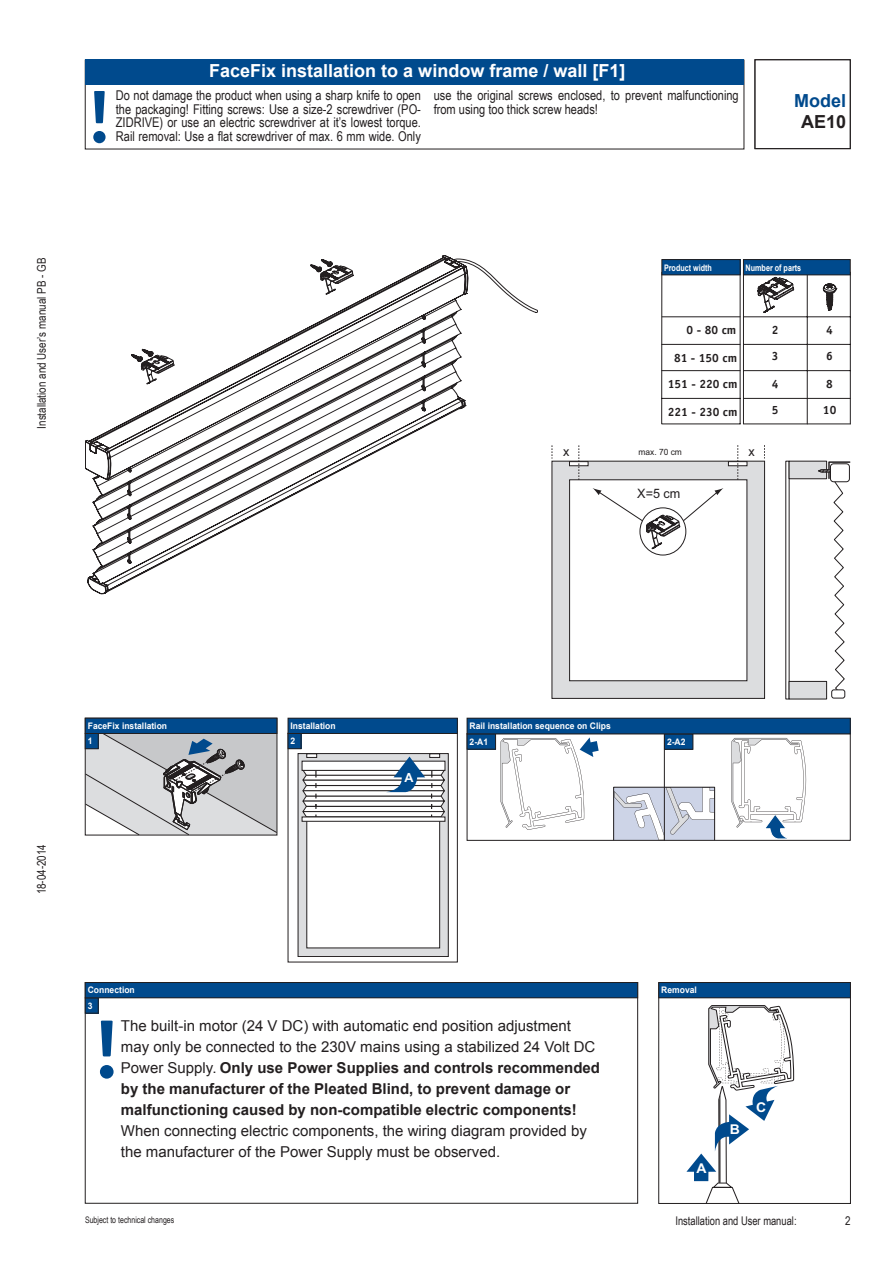
<style>
.page{position:relative;width:893px;height:1263px;background:#fff}
.page>*{position:absolute;margin:0;border:0;box-sizing:border-box;transform-origin:0 0}
.Installation_Header{font:700 18px "Arial";color:#fff}
.Model{font:700 18px "Arial";color:#004a8d}
.Producttype{font:700 18px "Arial";color:#231f20}
.t1{font:15px/21px "Arial";color:#231f20}
.Bediening{font:13.5px/13.5px "Arial Narrow";color:#231f20}
.t2{font:700 13.5px "Arial";color:#fff;scale:1.04 1}
.t3{font:12.9px "Arial";color:#231f20}
.t4{font:700 12.6px "Arial";color:#fff}
.t5{font:700 12px "Officina Sans";color:#231f20}
.Sub_Header{font:12px "Arial Narrow";color:#231f20}
.Sub_Header-2{font:12px "Arial Narrow";color:#231f20;scale:.95 1}
.DatePage{font:12px "Arial Narrow";color:#231f20}
.Footnote{font:12px "Arial Narrow";color:#231f20}
.Sub_Header-3{font:700 9px "Arial";color:#fff;scale:.95 1}
.Sub_Header-4{font:9px "Arial Narrow";color:#231f20;scale:.95 1}
.KopKlein{font:700 9px "Arial";color:#fff;scale:.8 1}
.t6{font:8.7px "Arial";color:#231f20}
.s1{font-weight:700}
</style>
<div class="page">
<div style="left:85px;top:60px;width:659px;height:25px;background:#004a8d"></div>
<svg style="left:93px;top:91px;width:13px;height:52px"></svg>
<svg style="left:85px;top:255px;width:382px;height:339px"></svg>
<svg style="left:453px;top:258px;width:85px;height:55px"></svg>
<div style="left:552px;top:461px;width:213px;height:238px;background:#dcdddf;border:1px solid #231f20"></div>
<div style="left:569px;top:479px;width:178px;height:202px;background:#fff;border:1px solid #231f20"></div>
<svg style="left:569px;top:461px;width:19px;height:5px"></svg>
<svg style="left:728px;top:461px;width:19px;height:5px"></svg>
<svg style="left:579px;top:445px;width:1px;height:35px"></svg>
<svg style="left:737px;top:445px;width:1px;height:35px"></svg>
<svg style="left:592px;top:488px;width:131px;height:61px"></svg>
<div style="left:831px;top:690px;width:14px;height:8px;border:1px solid #231f20;border-radius:2px"></div>
<div style="left:789px;top:681px;width:38px;height:18px;background:#dcdddf"></div>
<div style="left:789px;top:681px;width:38px;height:18px;border:1px solid #231f20"></div>
<div style="left:789px;top:461px;width:38px;height:18px;background:#dcdddf;border:1px solid #231f20"></div>
<svg style="left:817px;top:461px;width:33px;height:233px"></svg>
<svg style="left:87px;top:734px;width:188px;height:99px;background:#c1c3c5"></svg>
<svg style="left:686px;top:1005px;width:108px;height:196px"></svg>
<div style="left:658px;top:982px;width:193px;height:221px;border:1px solid #231f20"></div>
<div style="left:659px;top:982px;width:191px;height:16px;background:#004a8d"></div>
<div style="left:658px;top:982px;width:193px;height:16px;border:1px solid #231f20"></div>
<svg style="left:661px;top:272px;width:189px;height:152px"></svg>
<div style="left:85px;top:733px;width:13px;height:16px;background:#004a8d"></div>
<div style="left:85px;top:733px;width:13px;height:16px;border:1px solid #231f20"></div>
<div style="left:85px;top:718px;width:192px;height:15px;background:#004a8d"></div>
<div style="left:85px;top:718px;width:192px;height:16px;border:1px solid #231f20"></div>
<div style="left:298px;top:753px;width:150px;height:203px;background:#dcdddf"></div>
<div style="left:298px;top:753px;width:150px;height:204px;border:1px solid #231f20"></div>
<div style="left:306px;top:762px;width:134px;height:186px;background:#fff;border:1px solid #231f20"></div>
<div style="left:306px;top:753px;width:11px;height:5px;border:1px solid #231f20"></div>
<div style="left:429px;top:753px;width:11px;height:5px;border:1px solid #231f20"></div>
<svg style="left:302px;top:754px;width:143px;height:63px"></svg>
<svg style="left:302px;top:817px;width:143px;height:4px"></svg>
<div style="left:288px;top:733px;width:170px;height:229px;border:1px solid #231f20"></div>
<div style="left:288px;top:733px;width:13px;height:16px;background:#004a8d"></div>
<div style="left:288px;top:733px;width:13px;height:16px;border:1px solid #231f20"></div>
<div style="left:288px;top:718px;width:169px;height:15px;background:#004a8d"></div>
<div style="left:288px;top:718px;width:170px;height:16px;border:1px solid #231f20"></div>
<svg style="left:615px;top:789px;width:98px;height:49px"></svg>
<div style="left:613px;top:787px;width:102px;height:53px;border:1px solid #231f20"></div>
<svg style="left:731px;top:738px;width:75px;height:100px"></svg>
<svg style="left:501px;top:737px;width:98px;height:93px"></svg>
<hr style="left:664px;top:734px;width:1px;height:106px;background:#231f20">
<div style="left:467px;top:734px;width:29px;height:15px;background:#004a8d"></div>
<div style="left:467px;top:734px;width:29px;height:15px;border:1px solid #231f20"></div>
<div style="left:664px;top:734px;width:29px;height:15px;background:#004a8d"></div>
<div style="left:664px;top:734px;width:29px;height:15px;border:1px solid #231f20"></div>
<div style="left:467px;top:718px;width:383px;height:16px;background:#004a8d"></div>
<div style="left:467px;top:718px;width:383px;height:16px;border:1px solid #231f20"></div>
<div style="left:85px;top:998px;width:13px;height:15px;background:#004a8d"></div>
<div style="left:85px;top:998px;width:13px;height:15px;border:1px solid #231f20"></div>
<div style="left:85px;top:982px;width:553px;height:16px;background:#004a8d"></div>
<div style="left:85px;top:982px;width:553px;height:16px;border:1px solid #231f20"></div>
<svg style="left:100px;top:1020px;width:14px;height:59px"></svg>
<div style="left:743px;top:260px;width:107px;height:15px;background:#004a8d"></div>
<div style="left:743px;top:259px;width:107px;height:16px;border:1px solid #231f20"></div>
<div style="left:662px;top:260px;width:78px;height:15px;background:#004a8d"></div>
<div style="left:662px;top:259px;width:78px;height:16px;border:1px solid #231f20"></div>
<p class="Sub_Header" style="left:33px;top:429px;width:172px;rotate:-90deg">Installation and User’s manual PB - GB</p>
<p class="Installation_Header" style="left:209px;top:59px;width:418px">FaceFix installation to a window frame / wall [F1]</p>
<p class="Bediening" style="left:116px;top:88px;width:307px">Do not damage the product when using a sharp knife to open the packaging! Fitting screws: Use a size-2 screwdriver (PO-ZIDRIVE) or use an electric screwdriver at it’s lowest torque.<br>Rail removal: Use a flat screwdriver of max. 6 mm wide. Only</p>
<p class="Bediening" style="left:434px;top:88px;width:307px">use the original screws enclosed, to prevent malfunctioning from using too thick screw heads!</p>
<p class="Model" style="left:794px;top:88px;width:54px">Model</p>
<p class="Producttype" style="left:801px;top:110px;width:47px">AE10</p>
<p class="KopKlein" style="left:664px;top:261px;width:62px">Product width</p>
<p class="KopKlein" style="left:746px;top:261px;width:71px">Number of parts</p>
<p class="t5" style="left:687px;top:322px;width:51px">0 - 80 cm</p>
<p class="t5" style="left:674px;top:350px;width:64px">81 - 150 cm</p>
<p class="t5" style="left:668px;top:376px;width:71px">151 - 220 cm</p>
<p class="t5" style="left:668px;top:404px;width:71px">221 - 230 cm</p>
<p class="t6" style="left:638px;top:446px;width:45px">max. 70 cm</p>
<p class="t3" style="left:563px;top:443px;width:8px">x</p>
<p class="t3" style="left:749px;top:443px;width:8px">x</p>
<p class="t3" style="left:637px;top:485px;width:45px">X=5 cm</p>
<p class="t5" style="left:772px;top:322px;width:8px">2</p>
<p class="t5" style="left:772px;top:349px;width:8px">3</p>
<p class="t5" style="left:772px;top:376px;width:8px">4</p>
<p class="t5" style="left:772px;top:403px;width:8px">5</p>
<p class="t5" style="left:826px;top:322px;width:8px">4</p>
<p class="t5" style="left:826px;top:349px;width:8px">6</p>
<p class="t5" style="left:826px;top:376px;width:8px">8</p>
<p class="t5" style="left:823px;top:403px;width:15px">10</p>
<p class="DatePage" style="left:33px;top:894px;width:52px;rotate:-90deg">18-04-2014</p>
<p class="Sub_Header-3" style="left:88px;top:720px;width:85px">FaceFix installation</p>
<p class="Sub_Header-3" style="left:88px;top:735px;width:7px">1</p>
<p class="Sub_Header-3" style="left:291px;top:720px;width:49px">Installation</p>
<p class="Sub_Header-3" style="left:291px;top:735px;width:7px">2</p>
<p class="t4" style="left:404px;top:769px;width:11px">A</p>
<p class="Sub_Header-3" style="left:470px;top:720px;width:150px">Rail installation sequence on Clips</p>
<p class="Sub_Header-3" style="left:470px;top:736px;width:21px">2-A1</p>
<p class="Sub_Header-3" style="left:472px;top:736px;width:13px">A1</p>
<p class="Sub_Header-3" style="left:667px;top:736px;width:21px">2-A2</p>
<p class="Sub_Header-3" style="left:669px;top:736px;width:13px">A2</p>
<p class="Sub_Header-3" style="left:88px;top:984px;width:51px">Connection</p>
<p class="t1" style="left:121px;top:1015px;width:481px">The built-in motor (24 V DC) with automatic end position adjustment may only be connected to the 230V mains using a stabilized 24 Volt DC Power Supply. <span class="s1">Only use Power Supplies and controls recommended by the manufacturer of the Pleated Blind, to prevent damage or malfunctioning caused by non-compatible electric components!<br></span>When connecting electric components, the wiring diagram provided by the manufacturer of the Power Supply must be observed.</p>
<p class="Sub_Header-3" style="left:88px;top:1000px;width:7px">3</p>
<p class="Sub_Header-3" style="left:661px;top:984px;width:39px">Removal</p>
<p class="t2" style="left:696px;top:1159px;width:11px">A</p>
<p class="t2" style="left:730px;top:1120px;width:11px">B</p>
<p class="t2" style="left:756px;top:1098px;width:11px">C</p>
<p class="Sub_Header-4" style="left:85px;top:1213px;width:95px">Subject to technical changes</p>
<p class="Sub_Header-2" style="left:675px;top:1212px;width:129px">Installation and User manual:</p>
<p class="Footnote" style="left:845px;top:1212px;width:7px">2</p>
</div>
